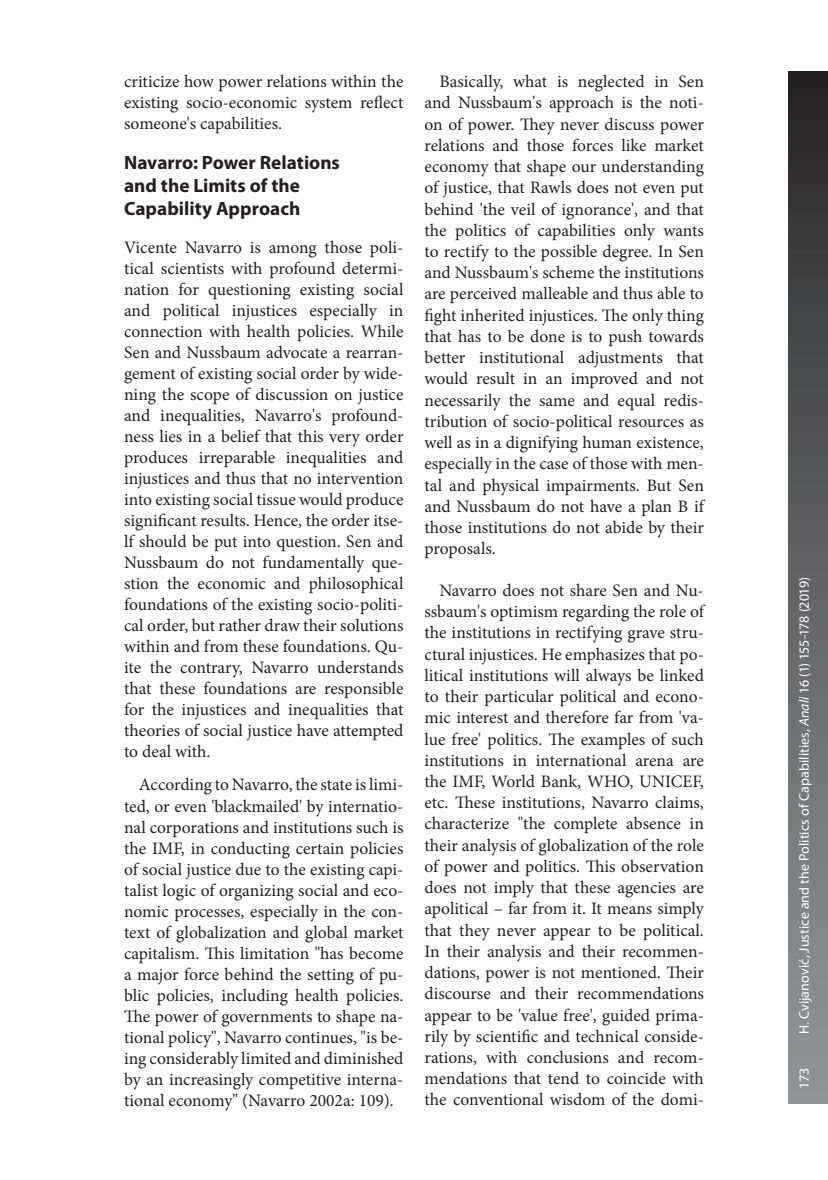
<style>
.page{position:relative;width:828px;height:1180px;background:#fff}
.page>*{position:absolute;margin:0;border:0;box-sizing:border-box;transform-origin:0 0}
.t1{font:700 19.25px/23.1px "Myriad Pro";color:#231f20}
.t2{font:17.5px/21.2px "Minion Pro";color:#231f20;text-align:justify}
.t3{font:14px "Myriad Pro";color:#fff}
.s1{font-style:italic}
</style>
<div class="page">
<div style="left:788px;top:71px;width:40px;height:1032px;background:linear-gradient(to bottom,#292728,#979a9d)"></div>
<p class="t2" style="left:124px;top:71px;width:281px">criticize how power relations within the existing socio-economic system reflect someone's capabilities.</p>
<p class="t1" style="left:124px;top:150px;width:217px">Navarro: Power Relations and the Limits of the<br>Capability Approach</p>
<p class="t2" style="left:124px;top:237px;width:281px">Vicente Navarro is among those poli&shy;tical scientists with profound determi&shy;nation for questioning existing social and political injustices especially in connection with health policies. While Sen and Nussbaum advocate a rearran&shy;gement of existing social order by wide&shy;ning the scope of discussion on justice and inequalities, Navarro's profound&shy;ness lies in a belief that this very order produces irreparable inequalities and injustices and thus that no intervention into existing social tissue would produce significant results. Hence, the order itse&shy;lf should be put into question. Sen and Nussbaum do not fundamentally que&shy;stion the economic and philosophical foundations of the existing socio-politi&shy;cal order, but rather draw their solutions within and from these foundations. Qu&shy;ite the contrary, Navarro understands that these foundations are responsible for the injustices and inequalities that theories of social justice have attempted to deal with.</p>
<p class="t2" style="left:124px;top:774px;width:281px;text-indent:15px">According to Navarro, the state is limi&shy;ted, or even 'blackmailed' by internatio&shy;nal corporations and institutions such is the IMF, in conducting certain policies of social justice due to the existing capi&shy;talist logic of organizing social and eco&shy;nomic processes, especially in the con&shy;text of globalization and global market capitalism. This limitation "has become a major force behind the setting of pu&shy;blic policies, including health policies.<br>The power of governments to shape na&shy;tional policy", Navarro continues, "is be&shy;ing considerably limited and diminished by an increasingly competitive interna&shy;tional economy" (Navarro 2002a: 109).</p>
<p class="t2" style="left:424px;top:71px;width:281px;text-indent:15px">Basically, what is neglected in Sen and Nussbaum's approach is the noti&shy;on of power. They never discuss power relations and those forces like market economy that shape our understanding of justice, that Rawls does not even put behind 'the veil of ignorance', and that the politics of capabilities only wants to rectify to the possible degree. In Sen and Nussbaum's scheme the institutions are perceived malleable and thus able to fight inherited injustices. The only thing that has to be done is to push towards better institutional adjustments that would result in an improved and not necessarily the same and equal redis&shy;tribution of socio-political resources as well as in a dignifying human existence, especially in the case of those with men&shy;tal and physical impairments. But Sen and Nussbaum do not have a plan B if those institutions do not abide by their proposals.</p>
<p class="t2" style="left:424px;top:580px;width:281px;text-indent:15px">Navarro does not share Sen and Nu&shy;ssbaum's optimism regarding the role of the institutions in rectifying grave stru&shy;ctural injustices. He emphasizes that po&shy;litical institutions will always be linked to their particular political and econo&shy;mic interest and therefore far from 'va&shy;lue free' politics. The examples of such institutions in international arena are the IMF, World Bank, WHO, UNICEF, etc. These institutions, Navarro claims, characterize "the complete absence in their analysis of globalization of the role of power and politics. This observation does not imply that these agencies are apolitical – far from it. It means simply that they never appear to be political.<br>In their analysis and their recommen&shy;dations, power is not mentioned. Their discourse and their recommendations appear to be 'value free', guided prima&shy;rily by scientific and technical conside&shy;rations, with conclusions and recom&shy;mendations that tend to coincide with the conventional wisdom of the domi-</p>
<p class="t3" style="left:795px;top:1034px;width:458px;rotate:-90deg">H. Cvijanović, Justice and the Politics of Capabilities, <span class="s1">Anali</span> 16 (1) 155-178 (2019)</p>
<p class="t3" style="left:795px;top:1088px;width:22px;rotate:-90deg">173</p>
</div>
